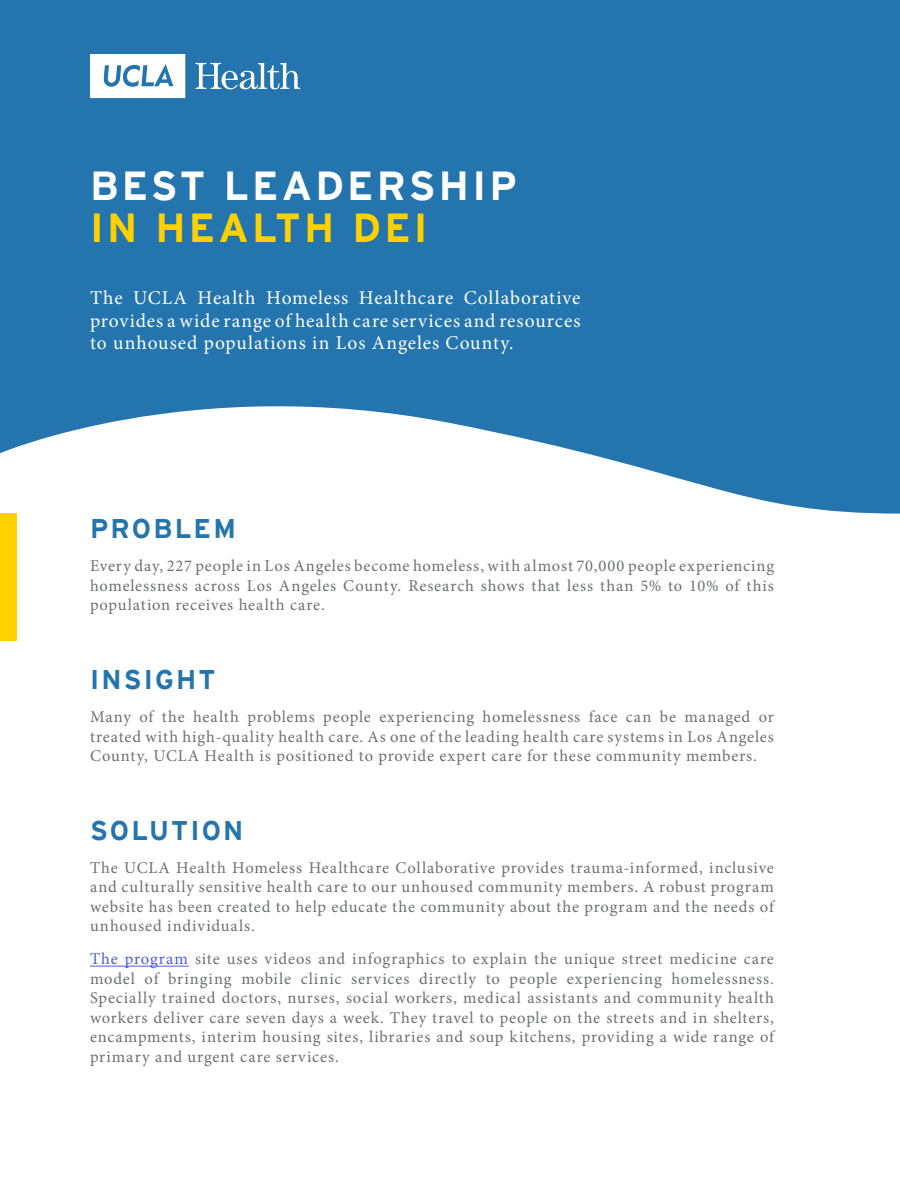
<style>
.page{position:relative;width:900px;height:1200px;background:#fff}
.page>*{position:absolute;margin:0;border:0;box-sizing:border-box;transform-origin:0 0}
.t1{font:700 40.5px "Interstate";letter-spacing:.08em;color:#fff}
.t2{font:700 40.5px "Interstate";letter-spacing:.08em;color:#ffd100}
.t3{font:700 27px "Interstate";letter-spacing:.08em;color:#2474ae}
.t4{font:19.5px/22.5px "Minion Pro";letter-spacing:.05em;color:#fff;text-align:justify}
.t5{font:16.5px/19.5px "Minion Pro";letter-spacing:.05em;color:#6d6f71;text-align:justify}
.s1{color:#4f5cd6}
</style>
<div class="page">
<svg style="left:0;top:0;width:900px;height:514px;background:#3f85b8"></svg>
<hr style="left:90px;top:966px;width:99px;height:1px;background:#4f5cd6">
<svg style="left:90px;top:54px;width:95px;height:44px"></svg>
<svg style="left:195px;top:63px;width:105px;height:26px"></svg>
<div style="left:0;top:514px;width:17px;height:127px;background:#ffd100"></div>
<h1 class="t1" style="left:90px;top:163px;width:428px">BEST LEADERSHIP</h1>
<h1 class="t2" style="left:90px;top:205px;width:339px">IN HEALTH DEI</h1>
<p class="t4" style="left:90px;top:287px;width:492px">The UCLA Health Homeless Healthcare Collaborative provides a wide range of health care services and resources to unhoused populations in Los Angeles County.</p>
<h2 class="t3" style="left:90px;top:514px;width:147px">PROBLEM</h2>
<p class="t5" style="left:90px;top:556px;width:686px">Every day, 227 people in Los Angeles become homeless, with almost 70,000 people experiencing homelessness across Los Angeles County. Research shows that less than 5% to 10% of this population receives health care.</p>
<h2 class="t3" style="left:90px;top:664px;width:127px">INSIGHT</h2>
<p class="t5" style="left:90px;top:707px;width:685px">Many of the health problems people experiencing homelessness face can be managed or treated with high-quality health care. As one of the leading health care systems in Los Angeles County, UCLA Health is positioned to provide expert care for these community members.</p>
<h2 class="t3" style="left:90px;top:815px;width:155px">SOLUTION</h2>
<p class="t5" style="left:90px;top:858px;width:686px">The UCLA Health Homeless Healthcare Collaborative provides trauma-informed, inclusive and culturally sensitive health care to our unhoused community members. A robust program website has been created to help educate the community about the program and the needs of unhoused individuals.</p>
<p class="t5" style="left:90px;top:950px;width:686px"><span class="s1">The program</span> site uses videos and infographics to explain the unique street medicine care model of bringing mobile clinic services directly to people experiencing homelessness.<br>Specially trained doctors, nurses, social workers, medical assistants and community health workers deliver care seven days a week. They travel to people on the streets and in shelters, encampments, interim housing sites, libraries and soup kitchens, providing a wide range of primary and urgent care services.</p>
</div>
